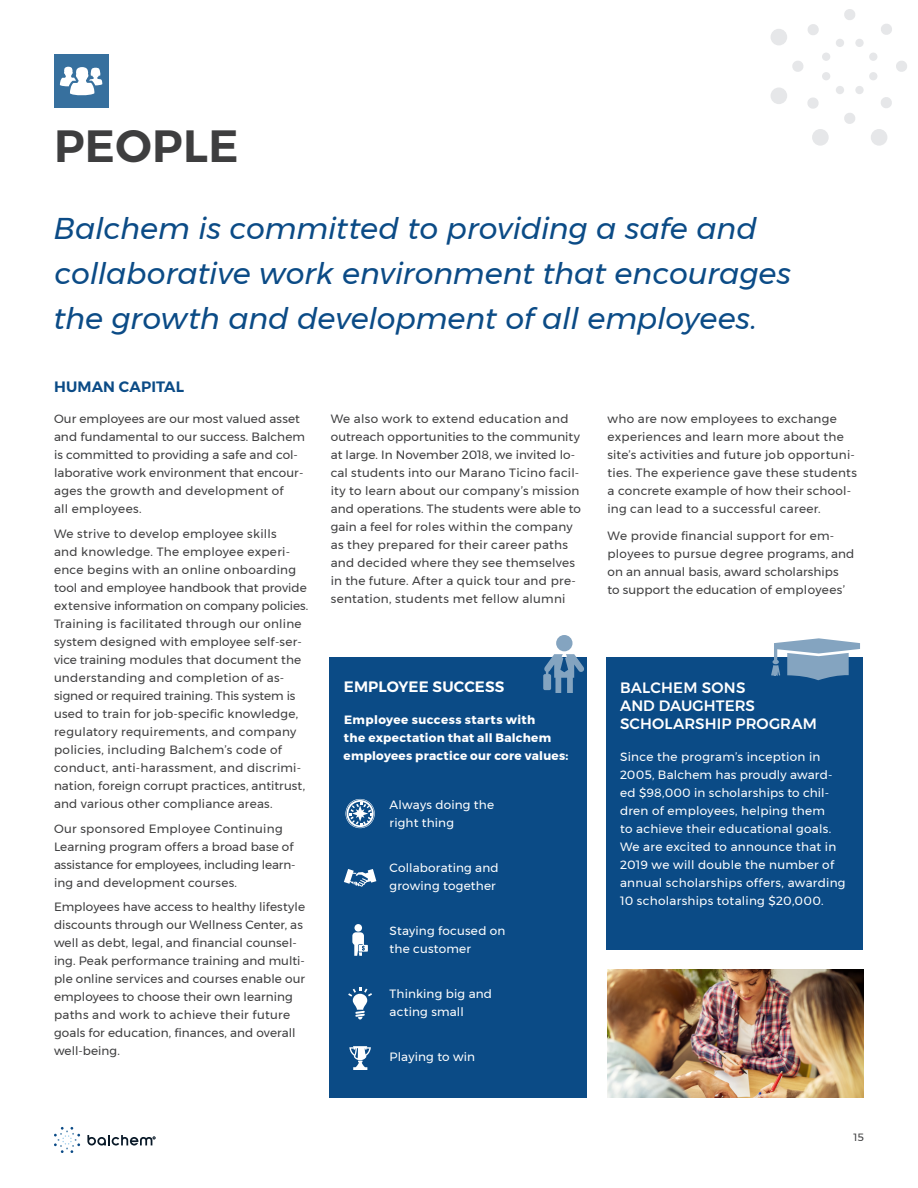
<style>
.page{position:relative;width:918px;height:1188px;background:#fff}
.page>*{position:absolute;margin:0;border:0;box-sizing:border-box;transform-origin:0 0}
.Page_Header{font:600 45px "Montserrat";letter-spacing:.01em;color:#3e3e3f}
.Pull_Quote{font:italic 30px/45px "Montserrat";letter-spacing:-.005em;color:#0b4b86}
.Body_Section_Title{font:500 15px/18px "Montserrat";letter-spacing:.005em;color:#fff}
.Body_Section_Title-2{font:600 15px "Montserrat";letter-spacing:.01em;color:#fff}
.Body_Section_Title-3{font:600 15px "Montserrat";letter-spacing:.01em;color:#0b4b86}
.t1{font:12px/18px "Montserrat";letter-spacing:.015em;color:#3e3e3f}
.t2{font:12px/18px "Montserrat";letter-spacing:.02em;color:#fff}
.Body_Section_Title-4{font:700 12px/18px "Montserrat";letter-spacing:.02em;color:#fff}
.t3{font:10.5px "Montserrat";color:#3e3e3f}
</style>
<div class="page">
<svg style="left:844px;top:9px;width:11px;height:11px"></svg>
<svg style="left:881px;top:24px;width:11px;height:11px"></svg>
<svg style="left:896px;top:61px;width:11px;height:11px"></svg>
<svg style="left:844px;top:113px;width:11px;height:11px"></svg>
<svg style="left:807px;top:97px;width:12px;height:12px"></svg>
<svg style="left:792px;top:61px;width:12px;height:11px"></svg>
<svg style="left:808px;top:24px;width:11px;height:11px"></svg>
<svg style="left:881px;top:97px;width:11px;height:11px"></svg>
<div style="left:869px;top:53px;width:8px;height:8px;background:#e6e7e9;border-radius:50%"></div>
<div style="left:869px;top:72px;width:8px;height:8px;background:#e6e7e9;border-radius:50%"></div>
<div style="left:855px;top:86px;width:9px;height:8px;background:#e6e7e9;border-radius:50%"></div>
<div style="left:836px;top:86px;width:8px;height:8px;background:#e6e7e9;border-radius:50%"></div>
<div style="left:822px;top:72px;width:8px;height:8px;background:#e6e7e9;border-radius:50%"></div>
<div style="left:822px;top:53px;width:8px;height:8px;background:#e6e7e9;border-radius:50%"></div>
<div style="left:836px;top:39px;width:8px;height:8px;background:#e6e7e9;border-radius:50%"></div>
<div style="left:855px;top:39px;width:9px;height:8px;background:#e6e7e9;border-radius:50%"></div>
<div style="left:871px;top:129px;width:16px;height:17px;background:#e6e7e9;border-radius:50%"></div>
<div style="left:812px;top:129px;width:17px;height:17px;background:#e6e7e9;border-radius:50%"></div>
<div style="left:771px;top:88px;width:16px;height:16px;background:#e6e7e9;border-radius:50%"></div>
<div style="left:771px;top:29px;width:16px;height:16px;background:#e6e7e9;border-radius:50%"></div>
<svg style="left:54px;top:1127px;width:26px;height:26px"></svg>
<svg style="left:87px;top:1135px;width:68px;height:11px"></svg>
<div style="left:54px;top:54px;width:55px;height:54px;background:#37709e"></div>
<svg style="left:60px;top:66px;width:42px;height:30px"></svg>
<div style="left:607px;top:658px;width:256px;height:292px;background:#0b4b86"></div>
<svg style="left:771px;top:638px;width:89px;height:42px"></svg>
<div style="left:330px;top:658px;width:257px;height:440px;background:#0b4b86"></div>
<svg style="left:346px;top:799px;width:29px;height:29px"></svg>
<svg style="left:344px;top:869px;width:32px;height:18px"></svg>
<svg style="left:348px;top:987px;width:24px;height:33px"></svg>
<svg style="left:349px;top:1046px;width:22px;height:24px"></svg>
<svg style="left:352px;top:924px;width:16px;height:32px"></svg>
<img style="left:607px;top:970px;width:256px;height:128px">
<svg style="left:543px;top:635px;width:41px;height:58px"></svg>
<p class="Page_Header" style="left:54px;top:110px;width:186px">PEOPLE</p>
<p class="Pull_Quote" style="left:53px;top:206px;width:739px">Balchem is committed to providing a safe and collaborative work environment that encourages the growth and development of all employees.</p>
<p class="Body_Section_Title-3" style="left:54px;top:374px;width:131px">HUMAN CAPITAL</p>
<p class="t1" style="left:54px;top:410px;width:253px">Our employees are our most valued asset and fundamental to our success. Balchem is committed to providing a safe and col&shy;laborative work environment that encour&shy;ages the growth and development of<br>all employees.</p>
<p class="t1" style="left:54px;top:524px;width:256px">We strive to develop employee skills<br>and knowledge. The employee experi&shy;ence begins with an online onboarding tool and employee handbook that provide extensive information on company policies.<br>Training is facilitated through our online system designed with employee self-ser&shy;vice training modules that document the understanding and completion of as&shy;signed or required training. This system is used to train for job-specific knowledge, regulatory requirements, and company policies, including Balchem’s code of conduct, anti-harassment, and discrimi&shy;nation, foreign corrupt practices, antitrust, and various other compliance areas.</p>
<p class="t1" style="left:54px;top:819px;width:243px">Our sponsored Employee Continuing Learning program offers a broad base of assistance for employees, including learn&shy;ing and development courses.</p>
<p class="t1" style="left:54px;top:898px;width:253px">Employees have access to healthy lifestyle discounts through our Wellness Center, as well as debt, legal, and financial counsel&shy;ing. Peak performance training and multi&shy;ple online services and courses enable our employees to choose their own learning paths and work to achieve their future goals for education, finances, and overall well-being.</p>
<p class="t1" style="left:331px;top:410px;width:252px">We also work to extend education and outreach opportunities to the community at large. In November 2018, we invited lo&shy;cal students into our Marano Ticino facil&shy;ity to learn about our company’s mission and operations. The students were able to gain a feel for roles within the company as they prepared for their career paths and decided where they see themselves in the future. After a quick tour and pre&shy;sentation, students met fellow alumni</p>
<p class="t1" style="left:608px;top:410px;width:251px">who are now employees to exchange experiences and learn more about the site’s activities and future job opportuni&shy;ties. The experience gave these students a concrete example of how their school&shy;ing can lead to a successful career.</p>
<p class="t1" style="left:608px;top:527px;width:248px">We provide financial support for em&shy;ployees to pursue degree programs, and on an annual basis, award scholarships<br>to support the education of employees’</p>
<p class="Body_Section_Title-2" style="left:344px;top:675px;width:162px">EMPLOYEE SUCCESS</p>
<p class="Body_Section_Title-4" style="left:344px;top:711px;width:226px">Employee success starts with<br>the expectation that all Balchem employees practice our core values:</p>
<p class="t2" style="left:390px;top:796px;width:106px">Always doing the right thing</p>
<p class="t2" style="left:390px;top:859px;width:111px">Collaborating and growing together</p>
<p class="t2" style="left:390px;top:922px;width:117px">Staying focused on the customer</p>
<p class="t2" style="left:390px;top:985px;width:104px">Thinking big and acting small</p>
<p class="t2" style="left:390px;top:1048px;width:87px">Playing to win</p>
<p class="Body_Section_Title" style="left:620px;top:679px;width:198px">BALCHEM SONS<br>AND DAUGHTERS<br>SCHOLARSHIP PROGRAM</p>
<p class="t2" style="left:620px;top:747px;width:227px">Since the program’s inception in 2005, Balchem has proudly award&shy;ed $98,000 in scholarships to chil&shy;dren of employees, helping them<br>to achieve their educational goals.<br>We are excited to announce that in 2019 we will double the number of annual scholarships offers, awarding 10 scholarships totaling $20,000.</p>
<p class="t3" style="left:854px;top:1129px;width:12px">15</p>
</div>
